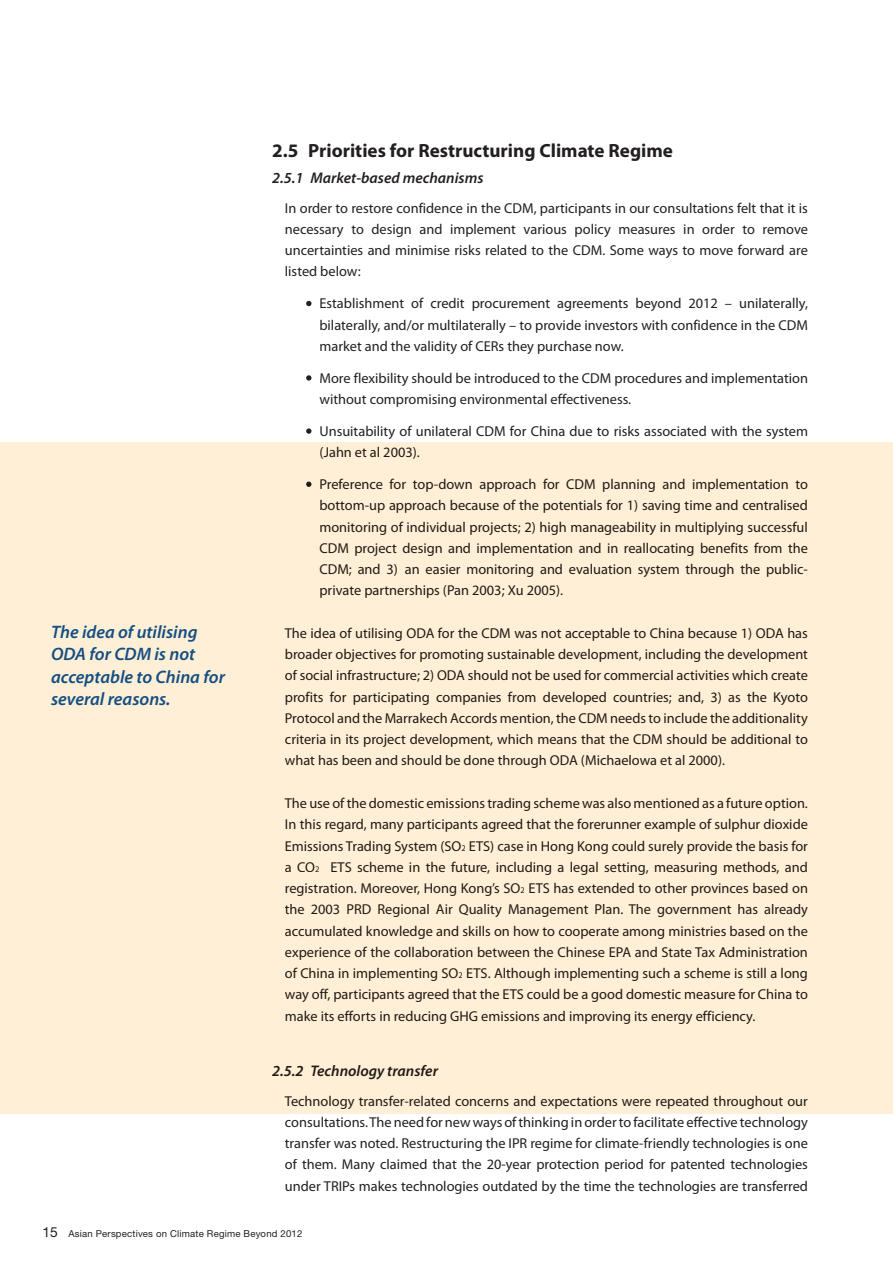
<style>
.page{position:relative;width:893px;height:1263px;background:#fff}
.page>*{position:absolute;margin:0;border:0;box-sizing:border-box;transform-origin:0 0}
.t1{font:700 19.2px "Myriad Pro";color:#231f20}
.t2{font:italic 600 18px/22.4px "Myriad Pro";color:#144e82}
.t3{font:italic 600 15.45px "Myriad Pro";color:#231f20}
.t4{font:italic 600 15.45px "Myriad Pro";color:#211a14}
.t5{font:14.4px/21.3px "Myriad Pro";color:#211a14;text-align:justify}
.t6{font:14.4px/21.3px "Myriad Pro";color:#231f20;text-align:justify}
.t7{font:9.6px "Helvetica Neue";letter-spacing:.02em;color:#231f20}
.s1{font-size:8.55px}
.s2{font-size:13.8px}
</style>
<div class="page">
<div style="left:0;top:442px;width:893px;height:672px;background:#feefd6"></div>
<svg style="left:306px;top:301px;width:5px;height:5px"></svg>
<svg style="left:306px;top:375px;width:5px;height:6px"></svg>
<svg style="left:306px;top:428px;width:5px;height:6px"></svg>
<svg style="left:306px;top:482px;width:5px;height:5px"></svg>
<p class="t2" style="left:51px;top:620px;width:175px">The idea of utilising<br>ODA for CDM is not acceptable to China for several reasons.</p>
<h1 class="t1" style="left:272px;top:138px;width:402px">2.5 Priorities for Restructuring Climate Regime</h1>
<p class="t3" style="left:272px;top:168px;width:213px">2.5.1 Market-based mechanisms</p>
<p class="t6" style="left:285px;top:197px;width:525px">In order to restore confidence in the CDM, participants in our consultations felt that it is necessary to design and implement various policy measures in order to remove uncertainties and minimise risks related to the CDM. Some ways to move forward are listed below:</p>
<p class="t6" style="left:319px;top:293px;width:490px">Establishment of credit procurement agreements beyond 2012 – unilaterally, bilaterally, and/or multilaterally – to provide investors with confidence in the CDM market and the validity of CERs they purchase now.</p>
<p class="t6" style="left:319px;top:367px;width:490px">More flexibility should be introduced to the CDM procedures and implementation without compromising environmental effectiveness.</p>
<p class="t6" style="left:319px;top:421px;width:490px">Unsuitability of unilateral CDM for China due to risks associated with the system</p>
<p class="t5" style="left:319px;top:442px;width:102px">(Jahn et al 2003).</p>
<p class="t5" style="left:319px;top:474px;width:490px">Preference for top-down approach for CDM planning and implementation to bottom-up approach because of the potentials for 1) saving time and centralised monitoring of individual projects; 2) high manageability in multiplying successful CDM project design and implementation and in reallocating benefits from the CDM; and 3) an easier monitoring and evaluation system through the public&shy;private partnerships (Pan 2003; Xu 2005).</p>
<p class="t5" style="left:285px;top:623px;width:525px">The idea of utilising ODA for the CDM was not acceptable to China because 1) ODA has broader objectives for promoting sustainable development, including the development of social infrastructure; 2) ODA should not be used for commercial activities which create profits for participating companies from developed countries; and, 3) as the Kyoto Protocol and the Marrakech Accords mention, the CDM needs to include the additionality criteria in its project development, which means that the CDM should be additional to what has been and should be done through ODA (Michaelowa et al 2000).</p>
<p class="t5" style="left:285px;top:793px;width:525px">The use of the domestic emissions trading scheme was also mentioned as a future option.<br>In this regard, many participants agreed that the forerunner example of sulphur dioxide Emissions Trading System (SO<span class="s1">2</span> ETS) case in Hong Kong could surely provide the basis for a CO<span class="s1">2</span> ETS scheme in the future, including a legal setting, measuring methods, and registration. Moreover, Hong Kong’s SO<span class="s1">2</span> ETS has extended to other provinces based on the 2003 PRD Regional Air Quality Management Plan. The government has already accumulated knowledge and skills on how to cooperate among ministries based on the experience of the collaboration between the Chinese EPA and State Tax Administration of China in implementing SO<span class="s1">2</span> ETS. Although implementing such a scheme is still a long way off, participants agreed that the ETS could be a good domestic measure for China to make its efforts in reducing GHG emissions and improving its energy efficiency.</p>
<p class="t4" style="left:272px;top:1061px;width:167px">2.5.2 Technology transfer</p>
<p class="t5" style="left:285px;top:1090px;width:524px">Technology transfer-related concerns and expectations were repeated throughout our</p>
<p class="t6" style="left:285px;top:1112px;width:525px">consultations. The need for new ways of thinking in order to facilitate effective technology transfer was noted. Restructuring the IPR regime for climate-friendly technologies is one of them. Many claimed that the 20-year protection period for patented technologies under TRIPs makes technologies outdated by the time the technologies are transferred</p>
<p class="t7" style="left:43px;top:1228px;width:261px"><span class="s2">15</span> Asian Perspectives on Climate Regime Beyond 2012</p>
</div>
